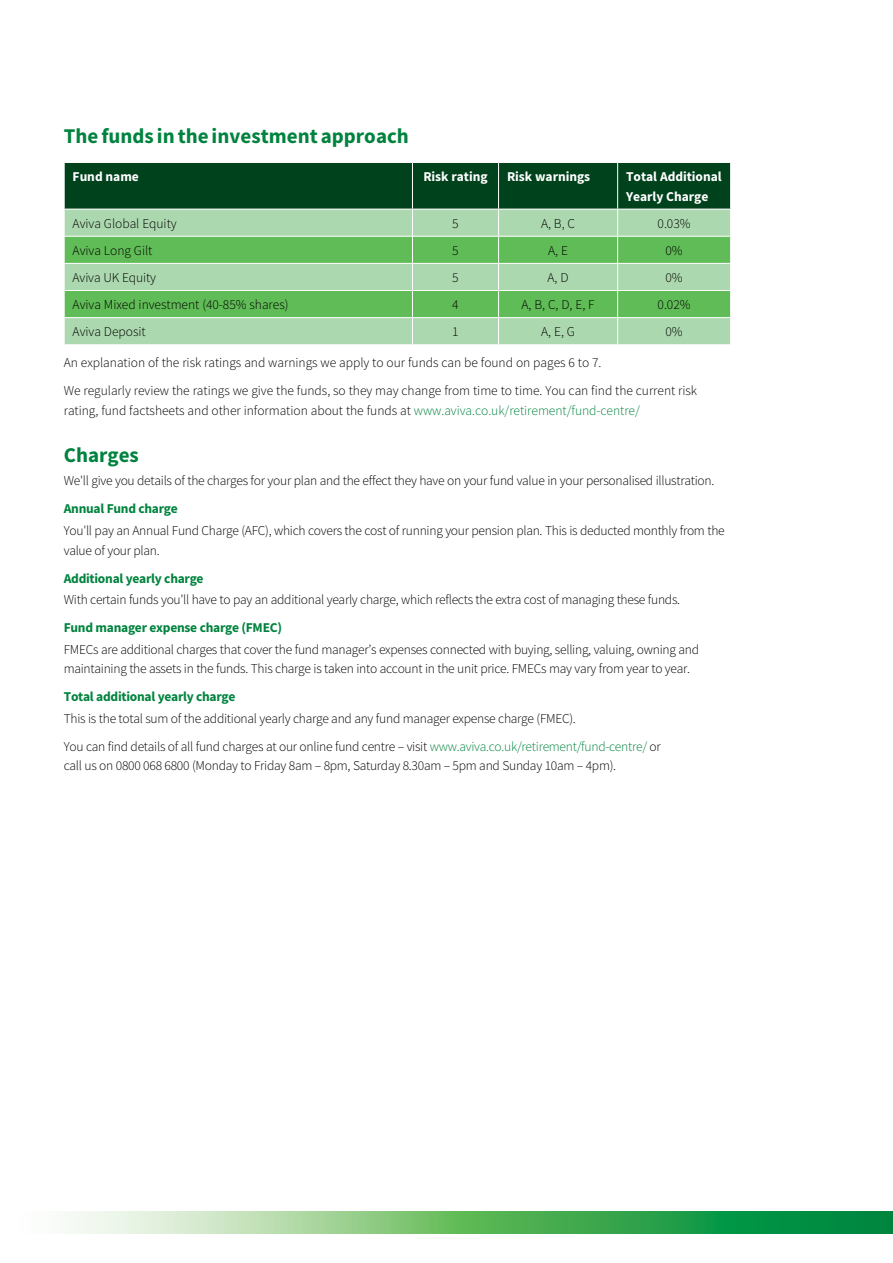
<style>
.page{position:relative;width:893px;height:1263px;background:#fff}
.page>*{position:absolute;margin:0;border:0;box-sizing:border-box;transform-origin:0 0}
.t1{font:700 21px "Source Sans Pro";color:#00833e}
.t2{font:300 13.5px/28px "Source Sans Pro";letter-spacing:-.02em;color:#000}
.t3{font:700 13.5px "Source Sans Pro";letter-spacing:-.02em;color:#00833e}
.t4{font:700 13.5px/19.5px "Source Sans Pro";letter-spacing:-.005em;color:#fff}
.s1{color:#00833e}
</style>
<div class="page">
<svg style="left:68px;top:1212px;width:825px;height:21px;background:#69bb79"></svg>
<svg style="left:64px;top:162px;width:667px;height:182px;background:#6eac73"></svg>
<h1 class="t1" style="left:64px;top:122px;width:347px">The funds in the investment approach</h1>
<p class="t4" style="left:73px;top:167px;width:68px">Fund name</p>
<p class="t4" style="left:423px;top:167px;width:66px">Risk rating</p>
<p class="t4" style="left:507px;top:167px;width:85px">Risk warnings</p>
<p class="t4" style="left:626px;top:167px;width:97px">Total Additional<br>Yearly Charge</p>
<p class="t2" style="left:73px;top:209px;width:106px">Aviva Global Equity</p>
<p class="t2" style="left:452px;top:209px;width:8px">5</p>
<p class="t2" style="left:541px;top:209px;width:36px">A, B, C</p>
<p class="t2" style="left:658px;top:209px;width:35px">0.03%</p>
<p class="t2" style="left:73px;top:236px;width:81px">Aviva Long Gilt</p>
<p class="t2" style="left:452px;top:236px;width:8px">5</p>
<p class="t2" style="left:548px;top:236px;width:21px">A, E</p>
<p class="t2" style="left:665px;top:236px;width:19px">0%</p>
<p class="t2" style="left:73px;top:263px;width:85px">Aviva UK Equity</p>
<p class="t2" style="left:452px;top:263px;width:8px">5</p>
<p class="t2" style="left:548px;top:263px;width:23px">A, D</p>
<p class="t2" style="left:665px;top:263px;width:19px">0%</p>
<p class="t2" style="left:73px;top:291px;width:217px">Aviva Mixed investment (40-85% shares)</p>
<p class="t2" style="left:452px;top:291px;width:8px">4</p>
<p class="t2" style="left:522px;top:291px;width:75px">A, B, C, D, E, F</p>
<p class="t2" style="left:658px;top:291px;width:35px">0.02%</p>
<p class="t2" style="left:73px;top:318px;width:75px">Aviva Deposit</p>
<p class="t2" style="left:452px;top:318px;width:8px">1</p>
<p class="t2" style="left:541px;top:318px;width:35px">A, E, G</p>
<p class="t2" style="left:665px;top:318px;width:19px">0%</p>
<p class="t2" style="left:64px;top:349px;width:635px">An explanation of the risk ratings and warnings we apply to our funds can be found on pages 6 to 7.<br>We regularly review the ratings we give the funds, so they may change from time to time. You can find the current risk</p>
<p class="t2" style="left:64px;top:396px;width:578px">rating, fund factsheets and other information about the funds at <span class="s1">www.aviva.co.uk/retirement/fund-centre/</span></p>
<h1 class="t1" style="left:64px;top:440px;width:77px">Charges</h1>
<p class="t2" style="left:64px;top:467px;width:652px">We'll give you details of the charges for your plan and the effect they have on your fund value in your personalised illustration.</p>
<p class="t3" style="left:64px;top:500px;width:116px">Annual Fund charge</p>
<p class="t2" style="left:64px;top:521px;width:662px;line-height:19.5px">You'll pay an Annual Fund Charge (AFC), which covers the cost of running your pension plan. This is deducted monthly from the value of your plan.</p>
<p class="t3" style="left:64px;top:569px;width:141px">Additional yearly charge</p>
<p class="t2" style="left:64px;top:586px;width:618px">With certain funds you’ll have to pay an additional yearly charge, which reflects the extra cost of managing these funds.</p>
<p class="t3" style="left:64px;top:619px;width:220px">Fund manager expense charge (FMEC)</p>
<p class="t2" style="left:64px;top:640px;width:637px;line-height:19.5px">FMECs are additional charges that cover the fund manager’s expenses connected with buying, selling, valuing, owning and maintaining the assets in the funds. This charge is taken into account in the unit price. FMECs may vary from year to year.</p>
<p class="t3" style="left:64px;top:688px;width:173px">Total additional yearly charge</p>
<p class="t2" style="left:64px;top:704px;width:598px">This is the total sum of the additional yearly charge and any fund manager expense charge (FMEC).<br>You can find details of all fund charges at our online fund centre – visit <span class="s1">www.aviva.co.uk/retirement/fund-centre/</span> or</p>
<p class="t2" style="left:64px;top:752px;width:554px">call us on 0800 068 6800 (Monday to Friday 8am – 8pm, Saturday 8.30am – 5pm and Sunday 10am – 4pm).</p>
</div>
